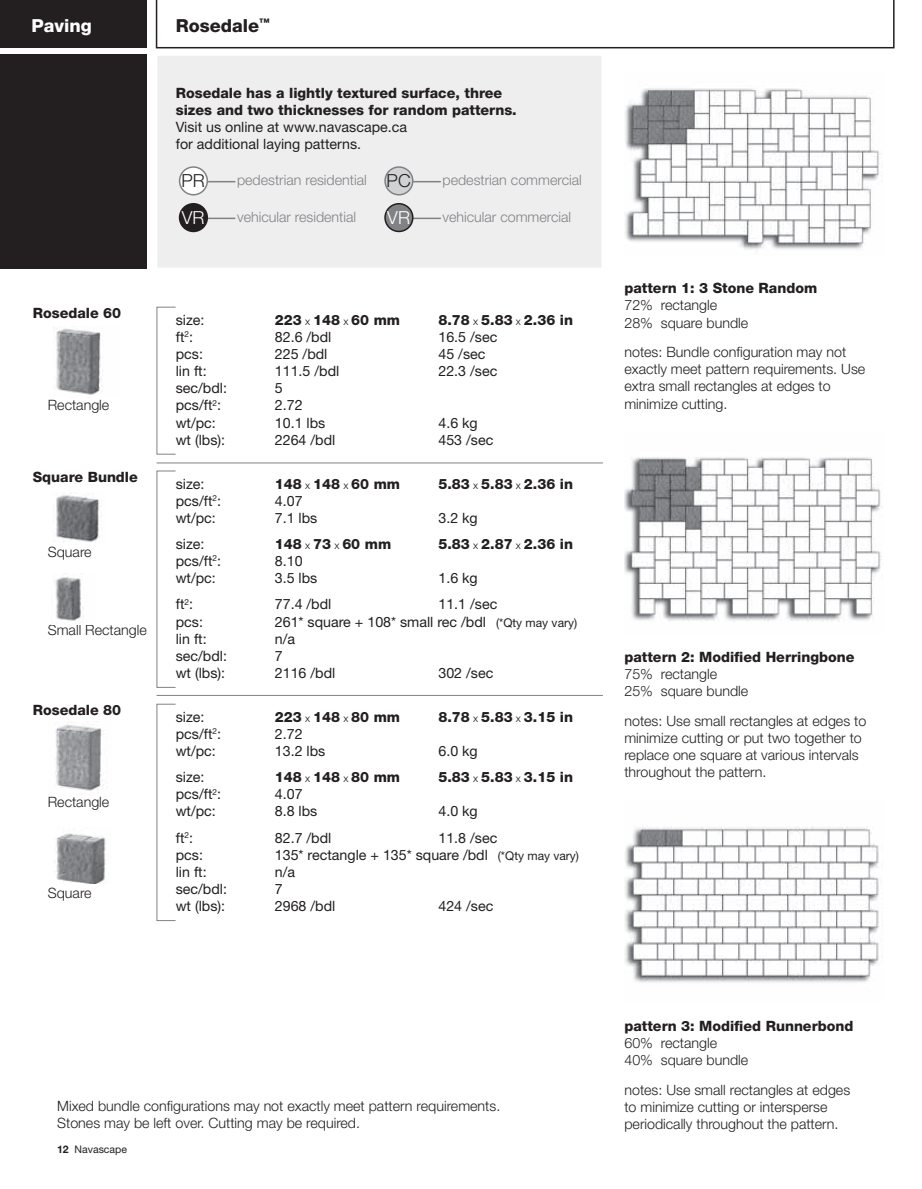
<style>
.page{position:relative;width:922px;height:1189px;background:#fff}
.page>*{position:absolute;margin:0;border:0;box-sizing:border-box;transform-origin:0 0}
.t1{font:800 18px "Helvetica Neue";color:#231f20}
.t2{font:800 18px "Helvetica Neue";color:#fff}
.t3{font:300 18px "Helvetica Neue";color:#231f20}
.t4{font:300 18px "Helvetica Neue";color:#fff}
.t5{font:300 14.25px/17.1px "Helvetica Neue";color:#231f20}
.t6{font:14.25px/17.1px "Helvetica Neue";color:#231f20}
.t7{font:800 14.25px/17.1px "Helvetica Neue";color:#231f20}
.t8{font:300 14.25px "Helvetica Neue";color:#808285}
.t9{font:10.5px "Helvetica Neue";color:#231f20}
.s1{font-weight:300;font-size:10.5px}
.s2{font-size:12px}
.s3{font-weight:700}
</style>
<div class="page">
<div style="left:156px;top:55px;width:446px;height:213px;background:#eeeeef"></div>
<div style="left:156px;top:54px;width:447px;height:215px;border:2px solid #fff"></div>
<div style="left:0;top:54px;width:147px;height:215px;background:#231f20"></div>
<div style="left:0;top:0;width:147px;height:48px;background:#231f20"></div>
<div style="left:156px;top:307px;width:20px;height:147px;border:1px solid #808285"></div>
<svg style="left:208px;top:181px;width:27px;height:1px"></svg>
<div style="left:179px;top:167px;width:28px;height:28px;background:#fff;border-radius:50%"></div>
<div style="left:179px;top:166px;width:29px;height:29px;border:2px solid #808285;border-radius:50%"></div>
<svg style="left:208px;top:218px;width:27px;height:1px"></svg>
<div style="left:179px;top:204px;width:28px;height:27px;background:#231f20;border-radius:50%"></div>
<div style="left:179px;top:203px;width:29px;height:29px;border:2px solid #231f20;border-radius:50%"></div>
<svg style="left:413px;top:181px;width:28px;height:1px"></svg>
<div style="left:385px;top:167px;width:28px;height:28px;background:#d1d2d4;border-radius:50%"></div>
<div style="left:384px;top:166px;width:29px;height:29px;border:2px solid #808285;border-radius:50%"></div>
<svg style="left:413px;top:218px;width:28px;height:1px"></svg>
<div style="left:385px;top:204px;width:28px;height:27px;background:#808285;border-radius:50%"></div>
<div style="left:384px;top:203px;width:29px;height:29px;border:2px solid #231f20;border-radius:50%"></div>
<svg style="left:156px;top:0;width:738px;height:48px"></svg>
<hr style="left:156px;top:462px;width:447px;height:1px;background:#808285">
<img style="left:624px;top:826px;width:259px;height:157px">
<img style="left:624px;top:457px;width:259px;height:165px">
<img style="left:625px;top:88px;width:255px;height:162px">
<img style="left:56px;top:328px;width:47px;height:67px">
<div style="left:156px;top:470px;width:20px;height:217px;border:1px solid #808285"></div>
<img style="left:55px;top:495px;width:45px;height:48px">
<img style="left:55px;top:575px;width:29px;height:49px">
<div style="left:156px;top:704px;width:20px;height:217px;border:1px solid #808285"></div>
<img style="left:55px;top:833px;width:51px;height:50px">
<img style="left:55px;top:724px;width:48px;height:67px">
<hr style="left:156px;top:695px;width:447px;height:1px;background:#808285">
<p class="t2" style="left:31px;top:19px;width:62px">Paving</p>
<p class="t1" style="left:176px;top:19px;width:95px">Rosedale<sup>™</sup></p>
<p class="t7" style="left:176px;top:86px;width:342px">Rosedale has a lightly textured surface, three sizes and two thicknesses for random patterns.</p>
<p class="t6" style="left:176px;top:120px;width:233px">Visit us online at www.navascape.ca for additional laying patterns.</p>
<p class="t3" style="left:181px;top:174px;width:25px">PR</p>
<p class="t8" style="left:237px;top:175px;width:131px">pedestrian residential</p>
<p class="t4" style="left:182px;top:211px;width:24px">VR</p>
<p class="t8" style="left:237px;top:212px;width:121px">vehicular residential</p>
<p class="t3" style="left:386px;top:174px;width:26px">PC</p>
<p class="t8" style="left:442px;top:175px;width:141px">pedestrian commercial</p>
<p class="t4" style="left:387px;top:211px;width:24px">VR</p>
<p class="t8" style="left:442px;top:212px;width:130px">vehicular commercial</p>
<p class="t7" style="left:33px;top:305px;width:90px">Rosedale 60</p>
<p class="t5" style="left:48px;top:398px;width:63px">Rectangle</p>
<p class="t7" style="left:33px;top:469px;width:107px">Square Bundle</p>
<p class="t5" style="left:48px;top:545px;width:45px">Square</p>
<p class="t5" style="left:48px;top:623px;width:100px">Small Rectangle</p>
<p class="t7" style="left:33px;top:702px;width:90px">Rosedale 80</p>
<p class="t5" style="left:48px;top:794px;width:63px">Rectangle</p>
<p class="t5" style="left:48px;top:886px;width:45px">Square</p>
<p class="t6" style="left:176px;top:313px;width:30px">size:</p>
<p class="t7" style="left:275px;top:313px;width:127px">223 <span class="s1">x</span> 148 <span class="s1">x</span> 60 mm</p>
<p class="t7" style="left:438px;top:313px;width:136px">8.78 <span class="s1">x</span> 5.83 <span class="s1">x</span> 2.36 in</p>
<p class="t6" style="left:176px;top:330px;width:19px">ft<sup>2</sup>:</p>
<p class="t6" style="left:275px;top:330px;width:58px">82.6 /bdl</p>
<p class="t6" style="left:438px;top:330px;width:60px">16.5 /sec</p>
<p class="t6" style="left:176px;top:347px;width:29px">pcs:</p>
<p class="t6" style="left:275px;top:347px;width:54px">225 /bdl</p>
<p class="t6" style="left:438px;top:347px;width:48px">45 /sec</p>
<p class="t6" style="left:176px;top:364px;width:32px">lin ft:</p>
<p class="t6" style="left:275px;top:364px;width:66px">111.5 /bdl</p>
<p class="t6" style="left:438px;top:364px;width:60px">22.3 /sec</p>
<p class="t6" style="left:176px;top:381px;width:53px">sec/bdl:</p>
<p class="t6" style="left:275px;top:381px;width:9px">5</p>
<p class="t6" style="left:176px;top:398px;width:47px">pcs/ft<sup>2</sup>:</p>
<p class="t6" style="left:275px;top:398px;width:29px">2.72</p>
<p class="t6" style="left:176px;top:415px;width:42px">wt/pc:</p>
<p class="t6" style="left:275px;top:415px;width:52px">10.1 lbs</p>
<p class="t6" style="left:438px;top:415px;width:41px">4.6 kg</p>
<p class="t6" style="left:176px;top:432px;width:51px">wt (lbs):</p>
<p class="t6" style="left:275px;top:432px;width:62px">2264 /bdl</p>
<p class="t6" style="left:438px;top:432px;width:56px">453 /sec</p>
<p class="t6" style="left:176px;top:476px;width:30px">size:</p>
<p class="t7" style="left:275px;top:476px;width:127px">148 <span class="s1">x</span> 148 <span class="s1">x</span> 60 mm</p>
<p class="t7" style="left:438px;top:476px;width:136px">5.83 <span class="s1">x</span> 5.83 <span class="s1">x</span> 2.36 in</p>
<p class="t6" style="left:176px;top:493px;width:47px">pcs/ft<sup>2</sup>:</p>
<p class="t6" style="left:275px;top:493px;width:29px">4.07</p>
<p class="t6" style="left:176px;top:511px;width:42px">wt/pc:</p>
<p class="t6" style="left:275px;top:511px;width:44px">7.1 lbs</p>
<p class="t6" style="left:438px;top:511px;width:41px">3.2 kg</p>
<p class="t6" style="left:176px;top:537px;width:30px">size:</p>
<p class="t7" style="left:275px;top:537px;width:118px">148 <span class="s1">x</span> 73 <span class="s1">x</span> 60 mm</p>
<p class="t7" style="left:438px;top:537px;width:136px">5.83 <span class="s1">x</span> 2.87 <span class="s1">x</span> 2.36 in</p>
<p class="t6" style="left:176px;top:554px;width:47px">pcs/ft<sup>2</sup>:</p>
<p class="t6" style="left:275px;top:554px;width:29px">8.10</p>
<p class="t6" style="left:176px;top:571px;width:42px">wt/pc:</p>
<p class="t6" style="left:275px;top:571px;width:44px">3.5 lbs</p>
<p class="t6" style="left:438px;top:571px;width:41px">1.6 kg</p>
<p class="t6" style="left:176px;top:597px;width:19px">ft<sup>2</sup>:</p>
<p class="t6" style="left:275px;top:597px;width:58px">77.4 /bdl</p>
<p class="t6" style="left:438px;top:597px;width:60px">11.1 /sec</p>
<p class="t6" style="left:176px;top:614px;width:29px">pcs:</p>
<p class="t6" style="left:275px;top:614px;width:304px">261* square + 108* small rec /bdl <span class="s2">(*Qty may vary)</span></p>
<p class="t6" style="left:176px;top:631px;width:32px">lin ft:</p>
<p class="t6" style="left:275px;top:631px;width:22px">n/a</p>
<p class="t6" style="left:176px;top:648px;width:53px">sec/bdl:</p>
<p class="t6" style="left:275px;top:648px;width:9px">7</p>
<p class="t6" style="left:176px;top:665px;width:51px">wt (lbs):</p>
<p class="t6" style="left:275px;top:665px;width:62px">2116 /bdl</p>
<p class="t6" style="left:438px;top:665px;width:56px">302 /sec</p>
<p class="t6" style="left:176px;top:710px;width:30px">size:</p>
<p class="t7" style="left:275px;top:709px;width:127px">223 <span class="s1">x</span> 148 <span class="s1">x</span> 80 mm</p>
<p class="t7" style="left:438px;top:709px;width:136px">8.78 <span class="s1">x</span> 5.83 <span class="s1">x</span> 3.15 in</p>
<p class="t6" style="left:176px;top:727px;width:47px">pcs/ft<sup>2</sup>:</p>
<p class="t6" style="left:275px;top:727px;width:29px">2.72</p>
<p class="t6" style="left:176px;top:744px;width:42px">wt/pc:</p>
<p class="t6" style="left:275px;top:744px;width:52px">13.2 lbs</p>
<p class="t6" style="left:438px;top:744px;width:41px">6.0 kg</p>
<p class="t6" style="left:176px;top:770px;width:30px">size:</p>
<p class="t7" style="left:275px;top:770px;width:127px">148 <span class="s1">x</span> 148 <span class="s1">x</span> 80 mm</p>
<p class="t7" style="left:438px;top:770px;width:136px">5.83 <span class="s1">x</span> 5.83 <span class="s1">x</span> 3.15 in</p>
<p class="t6" style="left:176px;top:787px;width:47px">pcs/ft<sup>2</sup>:</p>
<p class="t6" style="left:275px;top:787px;width:29px">4.07</p>
<p class="t6" style="left:176px;top:804px;width:42px">wt/pc:</p>
<p class="t6" style="left:275px;top:804px;width:44px">8.8 lbs</p>
<p class="t6" style="left:438px;top:804px;width:41px">4.0 kg</p>
<p class="t6" style="left:176px;top:830px;width:19px">ft<sup>2</sup>:</p>
<p class="t6" style="left:275px;top:830px;width:58px">82.7 /bdl</p>
<p class="t6" style="left:438px;top:830px;width:60px">11.8 /sec</p>
<p class="t6" style="left:176px;top:847px;width:29px">pcs:</p>
<p class="t6" style="left:275px;top:847px;width:306px">135* rectangle + 135* square /bdl <span class="s2">(*Qty may vary)</span></p>
<p class="t6" style="left:176px;top:864px;width:32px">lin ft:</p>
<p class="t6" style="left:275px;top:864px;width:22px">n/a</p>
<p class="t6" style="left:176px;top:881px;width:53px">sec/bdl:</p>
<p class="t6" style="left:275px;top:881px;width:9px">7</p>
<p class="t6" style="left:176px;top:899px;width:51px">wt (lbs):</p>
<p class="t6" style="left:275px;top:899px;width:62px">2968 /bdl</p>
<p class="t6" style="left:438px;top:899px;width:56px">424 /sec</p>
<p class="t5" style="left:57px;top:1099px;width:444px">Mixed bundle configurations may not exactly meet pattern requirements.<br>Stones may be left over. Cutting may be required.</p>
<p class="t9" style="left:57px;top:1145px;width:72px"><span class="s3">12</span> Navascape</p>
<p class="t7" style="left:624px;top:281px;width:194px">pattern 1: 3 Stone Random</p>
<p class="t5" style="left:624px;top:298px;width:125px">72% rectangle<br>28% square bundle</p>
<p class="t5" style="left:624px;top:345px;width:242px">notes: Bundle configuration may not exactly meet pattern requirements. Use extra small rectangles at edges to minimize cutting.</p>
<p class="t7" style="left:624px;top:650px;width:231px">pattern 2: Modified Herringbone</p>
<p class="t5" style="left:624px;top:667px;width:125px">75% rectangle<br>25% square bundle</p>
<p class="t5" style="left:624px;top:714px;width:243px">notes: Use small rectangles at edges to minimize cutting or put two together to replace one square at various intervals throughout the pattern.</p>
<p class="t7" style="left:624px;top:1018px;width:230px">pattern 3: Modified Runnerbond</p>
<p class="t5" style="left:624px;top:1035px;width:125px">60% rectangle<br>40% square bundle</p>
<p class="t5" style="left:624px;top:1082px;width:227px">notes: Use small rectangles at edges to minimize cutting or intersperse periodically throughout the pattern.</p>
</div>
